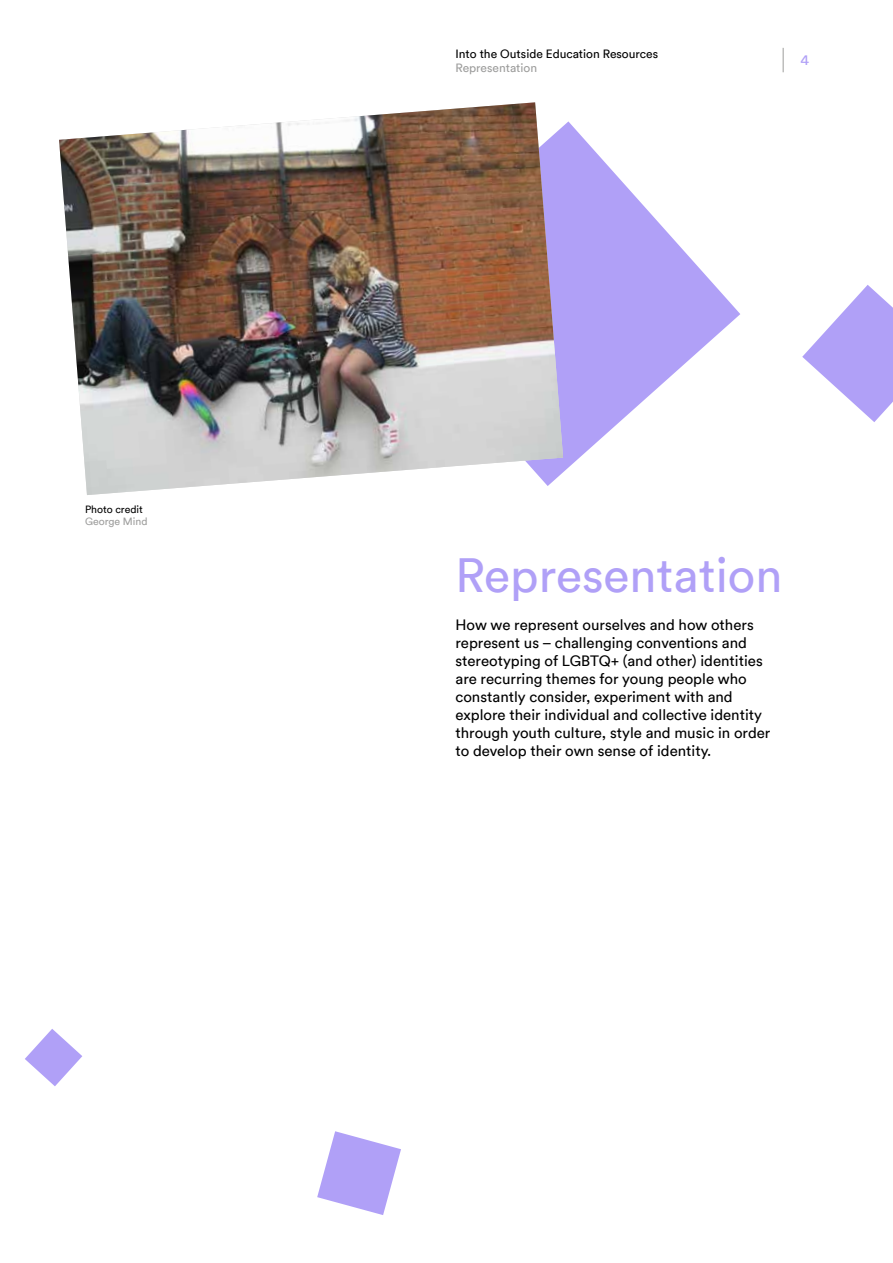
<style>
.page{position:relative;width:893px;height:1263px;background:#fff}
.page>*{position:absolute;margin:0;border:0;box-sizing:border-box;transform-origin:0 0}
.t1{font:48px "Circular";color:#b0a0f7}
.t2{font:15px/18px "Circular";color:#000}
.t3{font:15px "Circular";color:#b0a0f7}
.t4{font:12px "Circular";color:#000}
.t5{font:12px "Circular";color:#9d9d9c}
.t6{font:10.5px "Circular";color:#000}
.t7{font:10.5px "Circular";color:#9d9d9c}
</style>
<div class="page">
<svg style="left:783px;top:48px;width:1px;height:24px"></svg>
<svg style="left:563px;top:121px;width:177px;height:351px;fill:#b0a0f7"></svg>
<img style="left:59px;top:102px;width:504px;height:393px">
<svg style="left:25px;top:1029px;width:57px;height:57px"></svg>
<svg style="left:317px;top:1131px;width:84px;height:84px"></svg>
<svg style="left:802px;top:285px;width:91px;height:137px"></svg>
<p class="t6" style="left:85px;top:502px;width:59px">Photo credit</p>
<p class="t7" style="left:85px;top:514px;width:64px">George Mind</p>
<p class="t4" style="left:455px;top:45px;width:204px">Into the Outside Education Resources</p>
<p class="t5" style="left:455px;top:60px;width:83px">Representation</p>
<p class="t3" style="left:800px;top:50px;width:10px">4</p>
<h1 class="t1" style="left:455px;top:543px;width:328px">Representation</h1>
<p class="t2" style="left:455px;top:615px;width:316px">How we represent ourselves and how others represent us – challenging conventions and stereotyping of LGBTQ+ (and other) identities are recurring themes for young people who constantly consider, experiment with and explore their individual and collective identity through youth culture, style and music in order to develop their own sense of identity.</p>
</div>
